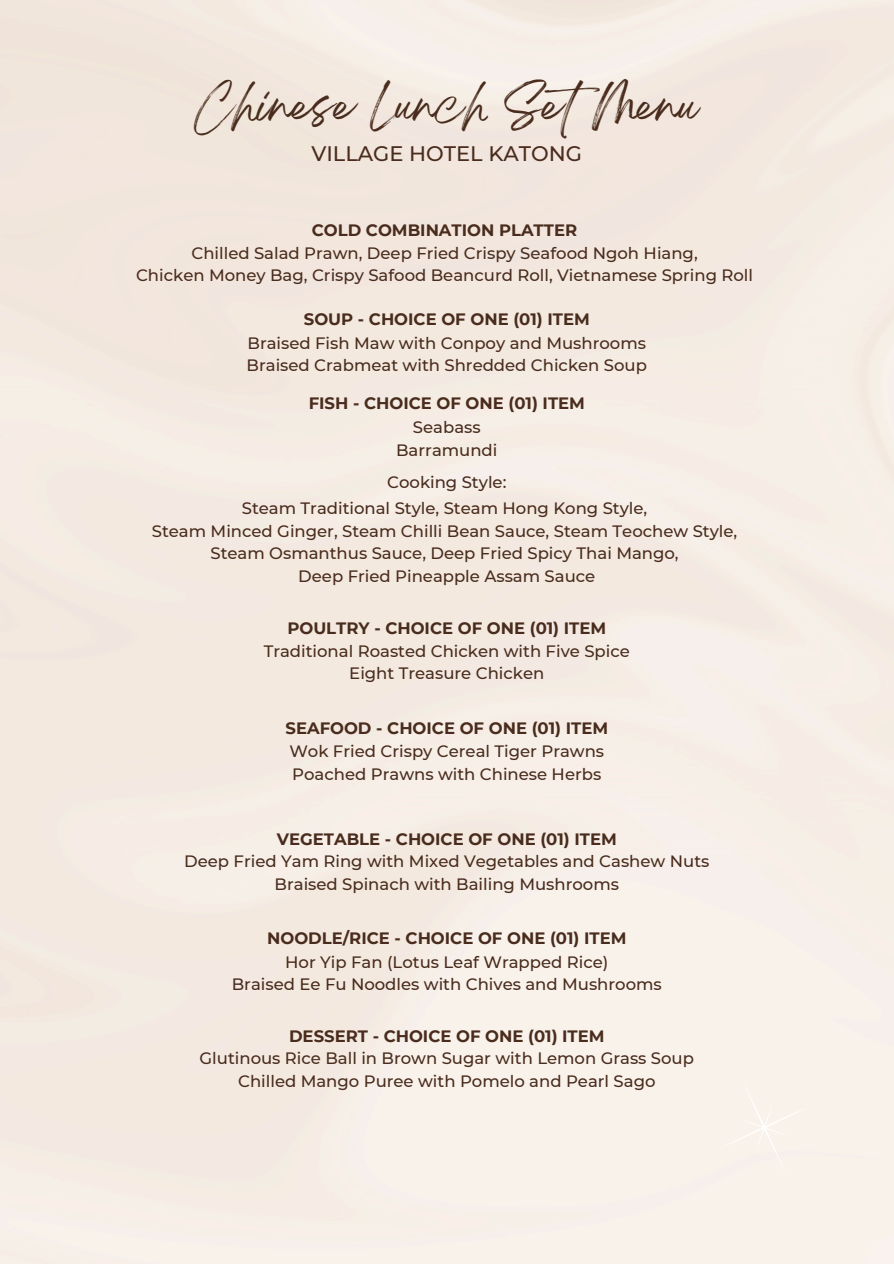
<style>
.page{position:relative;width:894px;height:1264px;background:#fff}
.page>*{position:absolute;margin:0;border:0;box-sizing:border-box;transform-origin:0 0}
.t1{font:39.3px "Breathing";color:#492c1d}
.t2{font:500 21px "Montserrat";color:#492c1d}
.t3{font:500 16.5px "Montserrat";color:#492c1d}
.t4{font:700 16.5px "Montserrat";color:#492c1d}
</style>
<div class="page">
<div style="left:717px;top:1080px;width:93px;height:94px;background:#f9f2eb"></div>
<p class="t1" style="left:195px;top:94px;width:505px">Chinese Lunch SetMenu</p>
<p class="t2" style="left:311px;top:140px;width:272px">VILLAGE HOTEL KATONG</p>
<h1 class="t4" style="left:312px;top:220px;width:267px">COLD COMBINATION PLATTER</h1>
<p class="t3" style="left:191px;top:242px;width:507px">Chilled Salad Prawn, Deep Fried Crispy Seafood Ngoh Hiang,</p>
<p class="t3" style="left:136px;top:265px;width:618px">Chicken Money Bag, Crispy Safood Beancurd Roll, Vietnamese Spring Roll</p>
<p class="t4" style="left:304px;top:309px;width:287px">SOUP - CHOICE OF ONE (01) ITEM</p>
<p class="t3" style="left:247px;top:332px;width:400px">Braised Fish Maw with Conpoy and Mushrooms</p>
<p class="t3" style="left:246px;top:355px;width:402px">Braised Crabmeat with Shredded Chicken Soup</p>
<p class="t4" style="left:308px;top:393px;width:278px">FISH - CHOICE OF ONE (01) ITEM</p>
<p class="t3" style="left:413px;top:417px;width:69px">Seabass</p>
<p class="t3" style="left:396px;top:439px;width:103px">Barramundi</p>
<p class="t3" style="left:387px;top:472px;width:121px">Cooking Style:</p>
<p class="t3" style="left:242px;top:498px;width:407px">Steam Traditional Style, Steam Hong Kong Style,</p>
<p class="t3" style="left:152px;top:520px;width:587px">Steam Minced Ginger, Steam Chilli Bean Sauce, Steam Teochew Style,</p>
<p class="t3" style="left:210px;top:543px;width:469px">Steam Osmanthus Sauce, Deep Fried Spicy Thai Mango,</p>
<p class="t3" style="left:298px;top:565px;width:298px">Deep Fried Pineapple Assam Sauce</p>
<p class="t4" style="left:287px;top:618px;width:320px">POULTRY - CHOICE OF ONE (01) ITEM</p>
<p class="t3" style="left:263px;top:641px;width:367px">Traditional Roasted Chicken with Five Spice</p>
<p class="t3" style="left:349px;top:663px;width:196px">Eight Treasure Chicken</p>
<p class="t4" style="left:285px;top:717px;width:324px">SEAFOOD - CHOICE OF ONE (01) ITEM</p>
<p class="t3" style="left:289px;top:741px;width:316px">Wok Fried Crispy Cereal Tiger Prawns</p>
<p class="t3" style="left:292px;top:763px;width:310px">Poached Prawns with Chinese Herbs</p>
<p class="t4" style="left:277px;top:829px;width:341px">VEGETABLE - CHOICE OF ONE (01) ITEM</p>
<p class="t3" style="left:184px;top:851px;width:526px">Deep Fried Yam Ring with Mixed Vegetables and Cashew Nuts</p>
<p class="t3" style="left:274px;top:874px;width:346px">Braised Spinach with Bailing Mushrooms</p>
<p class="t4" style="left:267px;top:928px;width:361px">NOODLE/RICE - CHOICE OF ONE (01) ITEM</p>
<p class="t3" style="left:285px;top:951px;width:324px">Hor Yip Fan (Lotus Leaf Wrapped Rice)</p>
<p class="t3" style="left:232px;top:974px;width:431px">Braised Ee Fu Noodles with Chives and Mushrooms</p>
<p class="t4" style="left:289px;top:1025px;width:317px">DESSERT - CHOICE OF ONE (01) ITEM</p>
<p class="t3" style="left:199px;top:1048px;width:496px">Glutinous Rice Ball in Brown Sugar with Lemon Grass Soup</p>
<p class="t3" style="left:238px;top:1070px;width:419px">Chilled Mango Puree with Pomelo and Pearl Sago</p>
</div>
